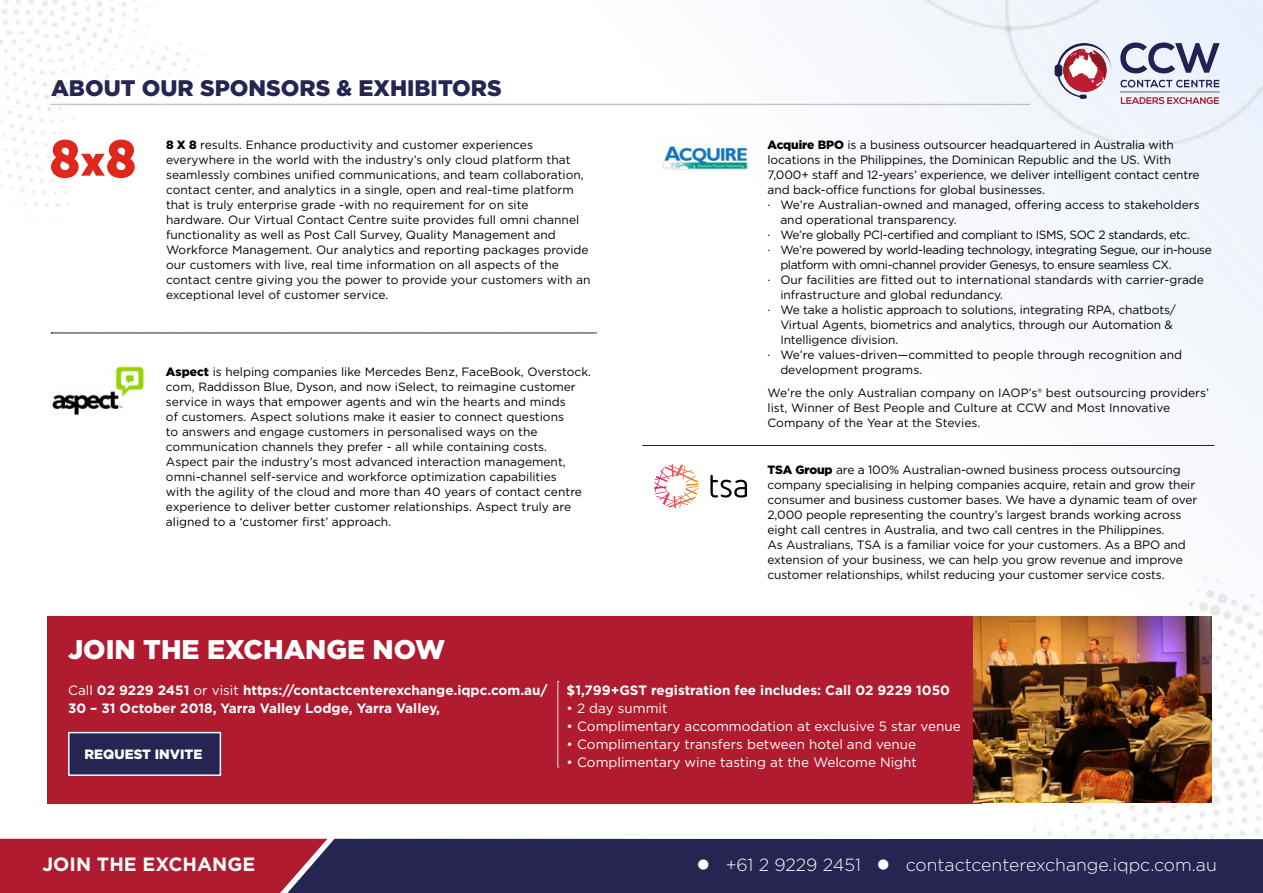
<style>
.page{position:relative;width:1263px;height:893px;background:#fff}
.page>*{position:absolute;margin:0;border:0;box-sizing:border-box;transform-origin:0 0}
.t1{font:900 27px "Gotham";color:#fff}
.t2{font:900 22.5px "Gotham";color:#262451}
.t3{font:700 19.2px "Gotham";color:#fff}
.t4{font:300 17.55px "Gotham";color:#fff}
.t5{font:700 13.5px/18px "Gotham";color:#fff}
.t6{font:13.5px "Gotham";color:#fff}
.t7{font:900 13.5px "Gotham";color:#fff}
.t8{font:12px/15px "Gotham";color:#000}
.t9{font:12px "Gotham";letter-spacing:-.03em;color:#000}
.s1{font-weight:900}
.s2{font-weight:400}
</style>
<div class="page">
<img style="left:0;top:0;width:1263px;height:839px">
<div style="left:0;top:839px;width:276px;height:54px;background:#b01b30"></div>
<div style="left:276px;top:839px;width:987px;height:54px;background:#262451"></div>
<svg style="left:1120px;top:43px;width:100px;height:30px;background:#9a9cb6"></svg>
<hr style="left:1120px;top:92px;width:99px;height:1px;background:#646363">
<svg style="left:1120px;top:80px;width:99px;height:7px"></svg>
<svg style="left:1121px;top:97px;width:98px;height:7px"></svg>
<svg style="left:1054px;top:43px;width:57px;height:56px"></svg>
<div style="left:47px;top:616px;width:934px;height:187px;background:#b01b30"></div>
<div style="left:68px;top:732px;width:153px;height:44px;background:#262451;border:2px solid #fff"></div>
<img style="left:974px;top:616px;width:238px;height:187px">
<svg style="left:558px;top:681px;width:1px;height:87px"></svg>
<svg style="left:51px;top:140px;width:84px;height:38px"></svg>
<img style="left:51px;top:367px;width:94px;height:48px">
<svg style="left:654px;top:464px;width:44px;height:44px"></svg>
<svg style="left:710px;top:475px;width:37px;height:23px"></svg>
<svg style="left:51px;top:333px;width:546px;height:1px"></svg>
<img style="left:654px;top:140px;width:102px;height:36px">
<svg style="left:643px;top:445px;width:571px;height:1px"></svg>
<h2 class="t2" style="left:51px;top:73px;width:452px">ABOUT OUR SPONSORS &amp; EXHIBITORS</h2>
<p class="t8" style="left:166px;top:137px;width:426px"><span class="s1">8 X 8</span> results. Enhance productivity and customer experiences everywhere in the world with the industry’s only cloud platform that seamlessly combines unified communications, and team collaboration, contact center, and analytics in a single, open and real-time platform that is truly enterprise grade -with no requirement for on site<br>hardware. Our Virtual Contact Centre suite provides full omni channel functionality as well as Post Call Survey, Quality Management and Workforce Management. Our analytics and reporting packages provide our customers with live, real time information on all aspects of the contact centre giving you the power to provide your customers with an exceptional level of customer service.</p>
<p class="t8" style="left:166px;top:364px;width:427px"><span class="s1">Aspect</span> is helping companies like Mercedes Benz, FaceBook, Overstock. com, Raddisson Blue, Dyson, and now iSelect, to reimagine customer service in ways that empower agents and win the hearts and minds<br>of customers. Aspect solutions make it easier to connect questions<br>to answers and engage customers in personalised ways on the communication channels they prefer - all while containing costs.<br>Aspect pair the industry’s most advanced interaction management, omni-channel self-service and workforce optimization capabilities<br>with the agility of the cloud and more than 40 years of contact centre experience to deliver better customer relationships. Aspect truly are aligned to a ‘customer first’ approach.</p>
<p class="t8" style="left:767px;top:137px;width:408px"><span class="s1">Acquire BPO</span> is a business outsourcer headquartered in Australia with</p>
<p class="t8" style="left:767px;top:152px;width:405px">locations in the Philippines, the Dominican Republic and the US. With</p>
<p class="t8" style="left:767px;top:167px;width:434px">7,000+ staff and 12-years’ experience, we deliver intelligent contact centre</p>
<p class="t8" style="left:767px;top:182px;width:279px">and back-office functions for global businesses.</p>
<p class="t8" style="left:767px;top:197px;width:434px">· We’re Australian-owned and managed, offering access to stakeholders</p>
<p class="t8" style="left:780px;top:212px;width:178px">and operational transparency.</p>
<p class="t9" style="left:767px;top:227px;width:424px">· We’re globally PCI-certified and compliant to ISMS, SOC 2 standards, etc.</p>
<p class="t9" style="left:767px;top:242px;width:446px">· We’re powered by world-leading technology, integrating Segue, our in-house</p>
<p class="t9" style="left:780px;top:257px;width:393px">platform with omni-channel provider Genesys, to ensure seamless CX.</p>
<p class="t8" style="left:767px;top:272px;width:438px">· Our facilities are fitted out to international standards with carrier-grade</p>
<p class="t8" style="left:780px;top:287px;width:224px">infrastructure and global redundancy.</p>
<p class="t8" style="left:767px;top:302px;width:410px">· We take a holistic approach to solutions, integrating RPA, chatbots/</p>
<p class="t8" style="left:780px;top:317px;width:394px">Virtual Agents, biometrics and analytics, through our Automation &amp;</p>
<p class="t8" style="left:780px;top:332px;width:119px">Intelligence division.</p>
<p class="t8" style="left:767px;top:347px;width:416px">· We’re values-driven—committed to people through recognition and</p>
<p class="t8" style="left:780px;top:362px;width:143px">development programs.</p>
<p class="t8" style="left:767px;top:385px;width:443px">We’re the only Australian company on IAOP’s® best outsourcing providers’ list, Winner of Best People and Culture at CCW and Most Innovative<br>Company of the Year at the Stevies.</p>
<p class="t8" style="left:767px;top:462px;width:431px"><span class="s1">TSA Group</span> are a 100% Australian-owned business process outsourcing company specialising in helping companies acquire, retain and grow their consumer and business customer bases. We have a dynamic team of over 2,000 people representing the country’s largest brands working across eight call centres in Australia, and two call centres in the Philippines.<br>As Australians, TSA is a familiar voice for your customers. As a BPO and extension of your business, we can help you grow revenue and improve customer relationships, whilst reducing your customer service costs.</p>
<h1 class="t1" style="left:68px;top:631px;width:379px">JOIN THE EXCHANGE NOW</h1>
<p class="t5" style="left:68px;top:681px;width:481px"><span class="s2">Call</span> 02 9229 2451 <span class="s2">or visit</span> https://contactcenterexchange.iqpc.com.au/<br>30 – 31 October 2018, Yarra Valley Lodge, Yarra Valley,</p>
<p class="t7" style="left:85px;top:744px;width:119px">REQUEST INVITE</p>
<p class="t5" style="left:567px;top:681px;width:385px">$1,799+GST registration fee includes: Call 02 9229 1050</p>
<p class="t6" style="left:567px;top:700px;width:102px">• 2 day summit</p>
<p class="t6" style="left:567px;top:718px;width:395px">• Complimentary accommodation at exclusive 5 star venue</p>
<p class="t6" style="left:567px;top:736px;width:351px">• Complimentary transfers between hotel and venue</p>
<p class="t6" style="left:567px;top:754px;width:352px">• Complimentary wine tasting at the Welcome Night</p>
<h3 class="t3" style="left:43px;top:852px;width:214px">JOIN THE EXCHANGE</h3>
<h3 class="t4" style="left:697px;top:854px;width:522px">● +61 2 9229 2451 ● contactcenterexchange.iqpc.com.au</h3>
</div>
